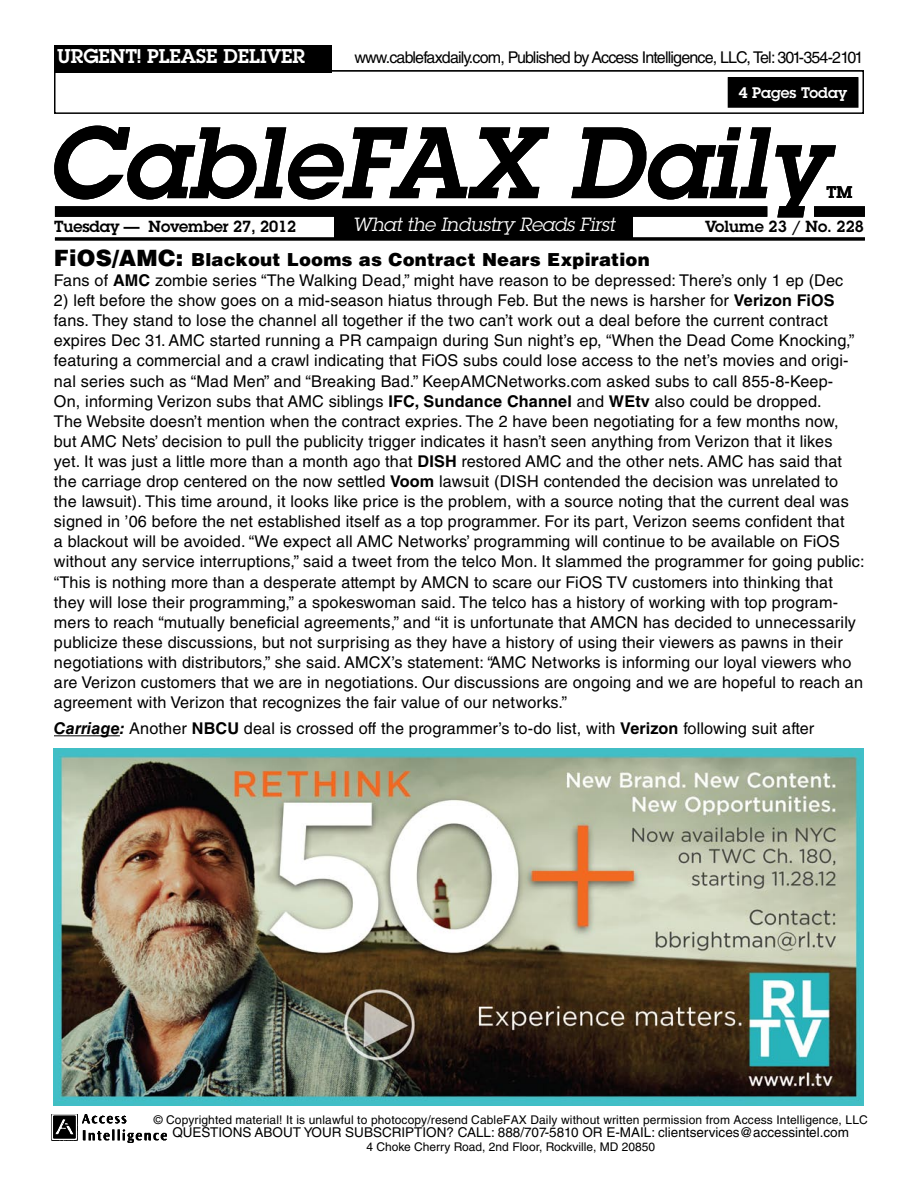
<style>
.page{position:relative;width:918px;height:1188px;background:#fff}
.page>*{position:absolute;margin:0;border:0;box-sizing:border-box;transform-origin:0 0}
.t1{font:italic 600 99px "Lubalin Graph Std";color:#000}
.t2{font:600 19.5px "Lubalin Graph Std";color:#fff}
.t3{font:italic 18.75px "Lubalin Graph Std";letter-spacing:-.01em;color:#fff}
.t4{font:900 18px "Helvetica LT Std";letter-spacing:.01em;color:#000}
.t5{font:600 16.5px "Lubalin Graph Std";color:#000}
.t6{font:16.2px/20.1px "Helvetica LT Std";letter-spacing:.01em;color:#000}
.t7{font:16.2px "Helvetica LT Std";letter-spacing:-.05em;color:#000}
.t8{font:600 15.75px "Lubalin Graph Std";letter-spacing:-.01em;color:#000}
.t9{font:600 15px "Lubalin Graph Std";color:#fff}
.t10{font:13.5px "Helvetica LT Std";color:#000}
.t11{font:12px "Helvetica LT Std";letter-spacing:.01em;color:#000}
.s1{font-size:22.5px}
.s2{font-weight:700}
.s3{font-weight:700;font-style:italic}
</style>
<div class="page">
<img style="left:52px;top:1114px;width:115px;height:29px">
<div style="left:55px;top:206px;width:712px;height:11px;background:#000"></div>
<div style="left:814px;top:206px;width:51px;height:11px;background:#000"></div>
<div style="left:334px;top:212px;width:299px;height:26px;background:#000"></div>
<hr style="left:55px;top:237px;width:810px;height:3px;background:#000">
<div style="left:54px;top:70px;width:810px;height:44px;border:2px solid #000"></div>
<div style="left:54px;top:45px;width:278px;height:27px;background:#000"></div>
<div style="left:728px;top:78px;width:130px;height:29px;background:#000"></div>
<div style="left:728px;top:77px;width:131px;height:31px;border:2px solid #000"></div>
<hr style="left:54px;top:735px;width:66px;height:1px;background:#000">
<img style="left:53px;top:749px;width:810px;height:356px">
<p class="t2" style="left:57px;top:43px;width:249px">URGENT! PLEASE DELIVER</p>
<p class="t7" style="left:354px;top:48px;width:511px">www.cablefaxdaily.com, Published by Access Intelligence, LLC, Tel: 301-354-2101</p>
<p class="t9" style="left:739px;top:83px;width:110px">4 Pages Today</p>
<h1 class="t1" style="left:46px;top:97px;width:782px">CableFAX Daily</h1>
<p class="t5" style="left:827px;top:181px;width:27px">TM</p>
<p class="t3" style="left:352px;top:213px;width:264px">What the Industry Reads First</p>
<p class="t8" style="left:705px;top:216px;width:160px">Volume 23 / No. 228</p>
<p class="t8" style="left:54px;top:216px;width:244px">Tuesday — November 27, 2012</p>
<p class="t4" style="left:54px;top:248px;width:597px"><span class="s1">FiOS/AMC:</span> Blackout Looms as Contract Nears Expiration</p>
<p class="t6" style="left:54px;top:270px;width:791px">Fans of <span class="s2">AMC</span> zombie series “The Walking Dead,” might have reason to be depressed: There’s only 1 ep (Dec</p>
<p class="t6" style="left:54px;top:290px;width:812px">2) left before the show goes on a mid-season hiatus through Feb. But the news is harsher for <span class="s2">Verizon FiOS </span>fans. They stand to lose the channel all together if the two can’t work out a deal before the current contract expires Dec 31. AMC started running a PR campaign during Sun night’s ep, “When the Dead Come Knocking,” featuring a commercial and a crawl indicating that FiOS subs could lose access to the net’s movies and origi&shy;nal series such as “Mad Men” and “Breaking Bad.” KeepAMCNetworks.com asked subs to call 855-8-Keep-<br>On, informing Verizon subs that AMC siblings <span class="s2">IFC, Sundance Channel</span> and <span class="s2">WEtv</span> also could be dropped.<br>The Website doesn’t mention when the contract expries. The 2 have been negotiating for a few months now, but AMC Nets’ decision to pull the publicity trigger indicates it hasn’t seen anything from Verizon that it likes<br>yet. It was just a little more than a month ago that <span class="s2">DISH</span> restored AMC and the other nets. AMC has said that the carriage drop centered on the now settled <span class="s2">Voom</span> lawsuit (DISH contended the decision was unrelated to the lawsuit). This time around, it looks like price is the problem, with a source noting that the current deal was signed in ’06 before the net established itself as a top programmer. For its part, Verizon seems confident that<br>a blackout will be avoided. “We expect all AMC Networks’ programming will continue to be available on FiOS without any service interruptions,” said a tweet from the telco Mon. It slammed the programmer for going public: “This is nothing more than a desperate attempt by AMCN to scare our FiOS TV customers into thinking that they will lose their programming,” a spokeswoman said. The telco has a history of working with top program&shy;mers to reach “mutually beneficial agreements,” and “it is unfortunate that AMCN has decided to unnecessarily publicize these discussions, but not surprising as they have a history of using their viewers as pawns in their negotiations with distributors,” she said. AMCX’s statement: “AMC Networks is informing our loyal viewers who are Verizon customers that we are in negotiations. Our discussions are ongoing and we are hopeful to reach an agreement with Verizon that recognizes the fair value of our networks.”</p>
<p class="t6" style="left:54px;top:719px;width:762px"><span class="s3">Carriage:</span> Another <span class="s2">NBCU</span> deal is crossed off the programmer’s to-do list, with <span class="s2">Verizon</span> following suit after</p>
<p class="t11" style="left:154px;top:1113px;width:716px">© Copyrighted material! It is unlawful to photocopy/resend CableFAX Daily without written permission from Access Intelligence, LLC</p>
<p class="t10" style="left:172px;top:1125px;width:678px">QUESTIONS ABOUT YOUR SUBSCRIPTION? CALL: 888/707-5810 OR E-MAIL: clientservices@accessintel.com</p>
<p class="t11" style="left:366px;top:1140px;width:290px">4 Choke Cherry Road, 2nd Floor, Rockville, MD 20850</p>
</div>
